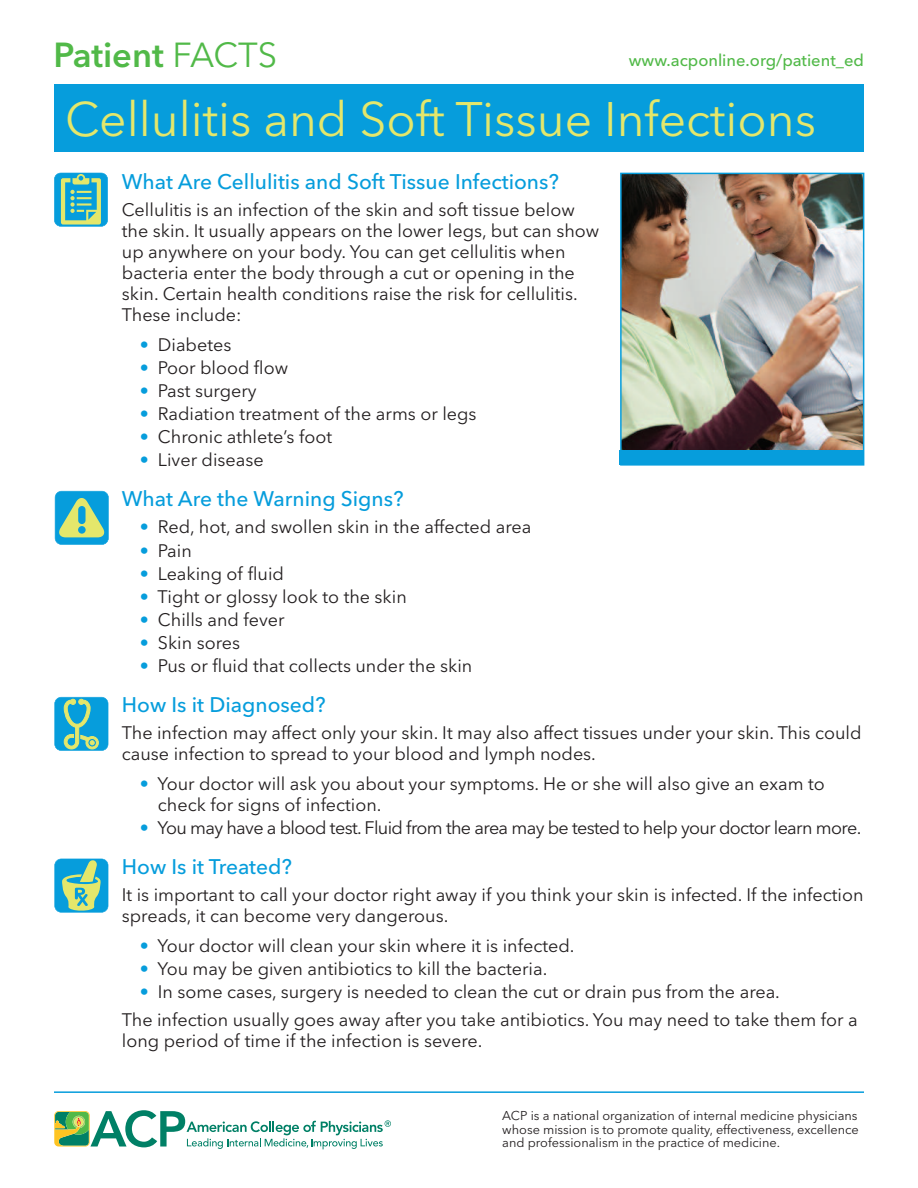
<style>
.page{position:relative;width:918px;height:1188px;background:#fff}
.page>*{position:absolute;margin:0;border:0;box-sizing:border-box;transform-origin:0 0}
.t1{font:48px "Avenir Next LT Pro";color:#e4e76b}
.t2{font:600 34.5px "Avenir Next LT Pro";color:#51b948}
.t3{font:500 21px "Avenir Next LT Pro";color:#069ddc}
.t4{font:18px/21px "Avenir Next LT Pro";color:#231f20}
.t5{font:18px "Avenir Next LT Pro";letter-spacing:-.035em;color:#231f20}
.t6{font:500 16.5px "Avenir Next LT Pro";color:#51b948}
.t7{font:12.75px/13.5px "Avenir Next LT Pro";color:#231f20;text-align:justify}
.s1{font-weight:400}
.s2{color:#069ddc}
</style>
<div class="page">
<div style="left:54px;top:85px;width:810px;height:67px;background:#069ddc"></div>
<svg style="left:54px;top:1110px;width:337px;height:39px"></svg>
<div style="left:55px;top:491px;width:53px;height:53px;background:#069ddc;border-radius:6px"></div>
<svg style="left:59px;top:498px;width:45px;height:39px"></svg>
<div style="left:78px;top:506px;width:8px;height:18px;background:#069ddc;border-radius:4px"></div>
<div style="left:78px;top:526px;width:8px;height:8px;background:#069ddc;border-radius:50%"></div>
<div style="left:55px;top:491px;width:54px;height:54px;border:1px solid #069ddc;border-radius:7px"></div>
<div style="left:55px;top:697px;width:53px;height:53px;background:#069ddc;border-radius:6px"></div>
<svg style="left:64px;top:699px;width:35px;height:50px"></svg>
<div style="left:54px;top:697px;width:54px;height:54px;border:1px solid #069ddc;border-radius:7px"></div>
<div style="left:55px;top:859px;width:53px;height:53px;background:#069ddc;border-radius:6px"></div>
<svg style="left:62px;top:861px;width:39px;height:50px"></svg>
<div style="left:54px;top:859px;width:54px;height:54px;border:1px solid #069ddc;border-radius:7px"></div>
<div style="left:54px;top:173px;width:54px;height:53px;background:#069ddc;border-radius:6px"></div>
<svg style="left:61px;top:175px;width:40px;height:50px"></svg>
<div style="left:54px;top:173px;width:54px;height:54px;border:1px solid #069ddc;border-radius:7px"></div>
<img style="left:623px;top:176px;width:238px;height:274px">
<div style="left:620px;top:173px;width:244px;height:293px;border:2px solid #069ddc"></div>
<div style="left:620px;top:450px;width:244px;height:15px;background:#069ddc"></div>
<hr style="left:54px;top:1091px;width:810px;height:2px;background:#069ddc">
<h2 class="t2" style="left:54px;top:42px;width:225px">Patient <span class="s1">FACTS</span></h2>
<p class="t6" style="left:629px;top:55px;width:237px">www.acponline.org/patient_ed</p>
<h1 class="t1" style="left:65px;top:102px;width:752px">Cellulitis and Soft Tissue Infections</h1>
<p class="t3" style="left:122px;top:174px;width:439px">What Are Cellulitis and Soft Tissue Infections?</p>
<p class="t4" style="left:122px;top:201px;width:479px">Cellulitis is an infection of the skin and soft tissue below the skin. It usually appears on the lower legs, but can show up anywhere on your body. You can get cellulitis when bacteria enter the body through a cut or opening in the skin. Certain health conditions raise the risk for cellulitis.<br>These include:</p>
<p class="t4" style="left:140px;top:336px;width:93px"><span class="s2">•</span> Diabetes</p>
<p class="t4" style="left:140px;top:359px;width:150px"><span class="s2">•</span> Poor blood flow</p>
<p class="t4" style="left:140px;top:382px;width:118px"><span class="s2">•</span> Past surgery</p>
<p class="t4" style="left:140px;top:405px;width:338px"><span class="s2">•</span> Radiation treatment of the arms or legs</p>
<p class="t4" style="left:140px;top:429px;width:194px"><span class="s2">•</span> Chronic athlete’s foot</p>
<p class="t4" style="left:140px;top:452px;width:125px"><span class="s2">•</span> Liver disease</p>
<p class="t3" style="left:122px;top:491px;width:283px">What Are the Warning Signs?</p>
<p class="t4" style="left:140px;top:519px;width:393px"><span class="s2">•</span> Red, hot, and swollen skin in the affected area</p>
<p class="t4" style="left:140px;top:542px;width:53px"><span class="s2">•</span> Pain</p>
<p class="t4" style="left:140px;top:565px;width:146px"><span class="s2">•</span> Leaking of fluid</p>
<p class="t4" style="left:140px;top:588px;width:268px"><span class="s2">•</span> Tight or glossy look to the skin</p>
<p class="t4" style="left:140px;top:611px;width:146px"><span class="s2">•</span> Chills and fever</p>
<p class="t4" style="left:140px;top:635px;width:102px"><span class="s2">•</span> Skin sores</p>
<p class="t4" style="left:140px;top:658px;width:334px"><span class="s2">•</span> Pus or fluid that collects under the skin</p>
<p class="t3" style="left:122px;top:697px;width:205px">How Is it Diagnosed?</p>
<p class="t4" style="left:122px;top:725px;width:741px">The infection may affect only your skin. It may also affect tissues under your skin. This could cause infection to spread to your blood and lymph nodes.</p>
<p class="t4" style="left:158px;top:775px;width:668px;text-indent:-18px"><span class="s2">•</span> Your doctor will ask you about your symptoms. He or she will also give an exam to check for signs of infection.</p>
<p class="t5" style="left:140px;top:821px;width:723px"><span class="s2">•</span> You may have a blood test. Fluid from the area may be tested to help your doctor learn more.</p>
<p class="t3" style="left:122px;top:859px;width:172px">How Is it Treated?</p>
<p class="t4" style="left:122px;top:886px;width:743px">It is important to call your doctor right away if you think your skin is infected. If the infection spreads, it can become very dangerous.</p>
<p class="t4" style="left:140px;top:937px;width:436px"><span class="s2">•</span> Your doctor will clean your skin where it is infected.</p>
<p class="t4" style="left:140px;top:960px;width:409px"><span class="s2">•</span> You may be given antibiotics to kill the bacteria.</p>
<p class="t4" style="left:122px;top:980px;width:737px;line-height:27.5px;text-indent:18px"><span class="s2">•</span> In some cases, surgery is needed to clean the cut or drain pus from the area.<br>The infection usually goes away after you take antibiotics. You may need to take them for a</p>
<p class="t4" style="left:122px;top:1032px;width:362px">long period of time if the infection is severe.</p>
<p class="t7" style="left:502px;top:1110px;width:358px">ACP is a national organization of internal medicine physicians whose mission is to promote quality, effectiveness, excellence and professionalism in the practice of medicine.</p>
</div>
